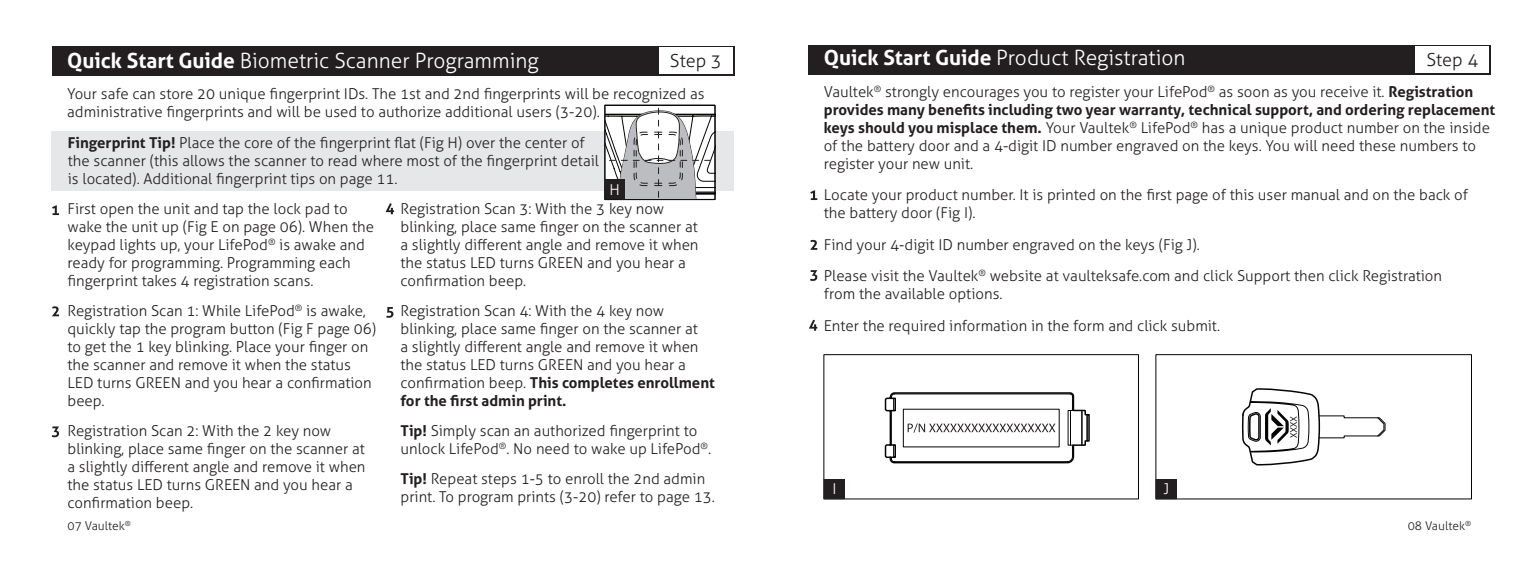
<style>
.page{position:relative;width:1539px;height:567px;background:#fff}
.page>*{position:absolute;margin:0;border:0;box-sizing:border-box;transform-origin:0 0}
.t1{font:300 21px "Aller";color:#fff}
.t2{font:300 18px "Aller";color:#231f20}
.t3{font:300 15px/18px "Aller";color:#231f20}
.t4{font:300 15px "Aller";color:#fff}
.t5{font:300 12px "Aller";color:#231f20}
.s1{font-weight:700}
</style>
<div class="page">
<div style="left:52px;top:46px;width:682px;height:30px;background:#231f20"></div>
<div style="left:659px;top:48px;width:74px;height:26px;background:#fff"></div>
<div style="left:51px;top:131px;width:683px;height:60px;background:#e6e7e9"></div>
<svg style="left:606px;top:108px;width:107px;height:90px"></svg>
<div style="left:604px;top:105px;width:111px;height:95px;border:1px solid #040503"></div>
<svg style="left:52px;top:205px;width:7px;height:10px"></svg>
<svg style="left:52px;top:306px;width:7px;height:10px"></svg>
<svg style="left:52px;top:426px;width:7px;height:11px"></svg>
<svg style="left:386px;top:203px;width:8px;height:11px"></svg>
<div style="left:605px;top:180px;width:19px;height:19px;background:#231f20"></div>
<div style="left:605px;top:179px;width:20px;height:20px;border:1px solid #231f20"></div>
<div style="left:808px;top:45px;width:683px;height:29px;background:#231f20"></div>
<svg style="left:810px;top:190px;width:7px;height:10px"></svg>
<svg style="left:810px;top:240px;width:7px;height:10px"></svg>
<svg style="left:810px;top:270px;width:7px;height:11px"></svg>
<svg style="left:809px;top:320px;width:8px;height:11px"></svg>
<div style="left:1156px;top:354px;width:316px;height:145px;border:1px solid #040503"></div>
<svg style="left:823px;top:354px;width:316px;height:146px"></svg>
<svg style="left:884px;top:391px;width:207px;height:73px"></svg>
<div style="left:1156px;top:479px;width:20px;height:20px;background:#231f20"></div>
<div style="left:1156px;top:479px;width:21px;height:20px;border:1px solid #231f20"></div>
<div style="left:824px;top:479px;width:20px;height:20px;background:#231f20"></div>
<div style="left:824px;top:479px;width:21px;height:20px;border:1px solid #231f20"></div>
<div style="left:1415px;top:46px;width:74px;height:27px;background:#fff"></div>
<svg style="left:386px;top:307px;width:7px;height:11px"></svg>
<svg style="left:1241px;top:388px;width:145px;height:78px"></svg>
<p class="t1" style="left:67px;top:48px;width:473px"><span class="s1">Quick Start Guide</span> Biometric Scanner Programming</p>
<p class="t3" style="left:67px;top:85px;width:639px">Your safe can store 20 unique fingerprint IDs. The 1st and 2nd fingerprints will be recognized as administrative fingerprints and will be used to authorize additional users (3-20).</p>
<p class="t2" style="left:670px;top:50px;width:53px">Step 3</p>
<p class="t3" style="left:68px;top:133px;width:533px"><span class="s1">Fingerprint Tip!</span> Place the core of the fingerprint flat (Fig H) over the center of the scanner (this allows the scanner to read where most of the fingerprint detail is located). Additional fingerprint tips on page 11.</p>
<p class="t4" style="left:609px;top:181px;width:12px">H</p>
<p class="t3" style="left:68px;top:200px;width:308px">First open the unit and tap the lock pad to wake the unit up (Fig E on page 06). When the keypad lights up, your LifePod<sup>®</sup> is awake and ready for programming. Programming each fingerprint takes 4 registration scans.</p>
<p class="t3" style="left:68px;top:302px;width:310px">Registration Scan 1: While LifePod<sup>®</sup> is awake, quickly tap the program button (Fig F page 06) to get the 1 key blinking. Place your finger on the scanner and remove it when the status LED turns GREEN and you hear a confirmation beep.</p>
<p class="t3" style="left:68px;top:422px;width:300px">Registration Scan 2: With the 2 key now blinking, place same finger on the scanner at a slightly different angle and remove it when the status LED turns GREEN and you hear a confirmation beep.</p>
<p class="t3" style="left:400px;top:200px;width:300px">Registration Scan 3: With the 3 key now blinking, place same finger on the scanner at a slightly different angle and remove it when the status LED turns GREEN and you hear a confirmation beep.</p>
<p class="t3" style="left:400px;top:302px;width:316px">Registration Scan 4: With the 4 key now blinking, place same finger on the scanner at<br>a slightly different angle and remove it when the status LED turns GREEN and you hear a confirmation beep. <span class="s1">This completes enrollment for the first admin print.</span></p>
<p class="t3" style="left:400px;top:422px;width:312px"><span class="s1">Tip!</span> Simply scan an authorized fingerprint to unlock LifePod<sup>®</sup>. No need to wake up LifePod<sup>®</sup>.</p>
<p class="t3" style="left:400px;top:470px;width:316px"><span class="s1">Tip!</span> Repeat steps 1-5 to enroll the 2nd admin print. To program prints (3-20) refer to page 13.</p>
<p class="t1" style="left:824px;top:45px;width:363px"><span class="s1">Quick Start Guide</span> Product Registration</p>
<p class="t3" style="left:824px;top:83px;width:673px">Vaultek<sup>®</sup> strongly encourages you to register your LifePod<sup>®</sup> as soon as you receive it. <span class="s1">Registration provides many benefits including two year warranty, technical support, and ordering replacement keys should you misplace them.</span> Your Vaultek<sup>®</sup> LifePod<sup>®</sup> has a unique product number on the inside of the battery door and a 4-digit ID number engraved on the keys. You will need these numbers to register your new unit.</p>
<p class="t3" style="left:824px;top:186px;width:646px">Locate your product number. It is printed on the first page of this user manual and on the back of</p>
<p class="t3" style="left:824px;top:204px;width:153px">the battery door (Fig I).</p>
<p class="t3" style="left:824px;top:236px;width:377px">Find your 4-digit ID number engraved on the keys (Fig J).</p>
<p class="t3" style="left:824px;top:267px;width:620px">Please visit the Vaultek<sup>®</sup> website at vaulteksafe.com and click Support then click Registration</p>
<p class="t3" style="left:824px;top:285px;width:180px">from the available options.</p>
<p class="t3" style="left:824px;top:317px;width:398px">Enter the required information in the form and click submit.</p>
<p class="t2" style="left:1426px;top:49px;width:53px">Step 4</p>
<p class="t4" style="left:832px;top:480px;width:6px">I</p>
<p class="t4" style="left:1164px;top:480px;width:7px">J</p>
<p class="t5" style="left:68px;top:519px;width:65px">07 Vaultek<sup>®</sup></p>
<p class="t5" style="left:1408px;top:519px;width:65px">08 Vaultek<sup>®</sup></p>
</div>
